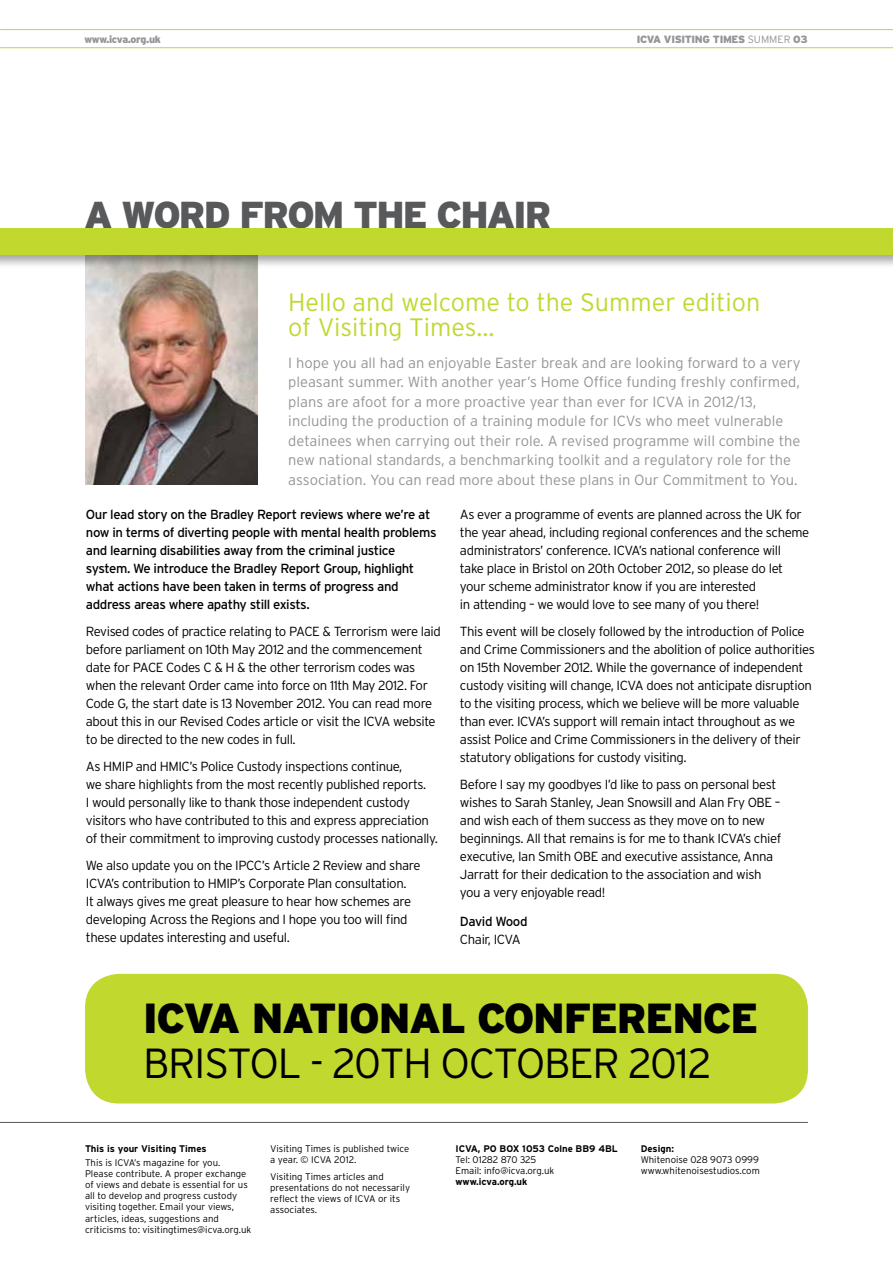
<style>
.page{position:relative;width:893px;height:1263px;background:#fff}
.page>*{position:absolute;margin:0;border:0;box-sizing:border-box;transform-origin:0 0}
.t1{font:300 42px "Interstate";letter-spacing:-.03em;color:#000}
.t2{font:900 42px "Interstate";letter-spacing:-.05em;color:#000}
.t3{font:900 37.5px "Interstate";letter-spacing:-.05em;color:#58595b}
.t4{font:300 25.2px/25.2px "Interstate";color:#c1d82f}
.t5{font:300 14.7px/19.5px "Interstate";color:#939598}
.t6{font:300 13.2px/18px "Interstate";letter-spacing:-.03em;color:#000}
.t7{font:13.2px/18px "Interstate";letter-spacing:-.03em;color:#000}
.t8{font:900 10.5px "Interstate";letter-spacing:-.03em;color:#939598}
.t9{font:300 9.6px/11.1px "Interstate";color:#000}
.t10{font:700 9.6px "Interstate";color:#000}
.s1{font-weight:300}
</style>
<div class="page">
<img style="left:85px;top:269px;width:172px;height:216px">
<div style="left:0;top:226px;width:893px;height:43px;background:#000;opacity:.35"></div>
<div style="left:0;top:228px;width:893px;height:27px;background:#c1d82f"></div>
<hr style="left:0;top:1122px;width:808px;height:1px;background:#58595b">
<hr style="left:1px;top:47px;width:892px;height:1px;background:#c1d82f">
<hr style="left:1px;top:29px;width:892px;height:1px;background:#c1d82f">
<div style="left:85px;top:974px;width:723px;height:129px;background:#c1d82f;border-radius:34px"></div>
<p class="t8" style="left:85px;top:33px;width:78px">WWW.ICVA.ORG.UK</p>
<p class="t8" style="left:637px;top:33px;width:172px">ICVA VISITING TIMES <span class="s1">SUMMER</span> 03</p>
<h2 class="t3" style="left:84px;top:194px;width:469px">A WORD FROM THE CHAIR</h2>
<h3 class="t4" style="left:288px;top:289px;width:473px">Hello and welcome to the Summer edition of Visiting Times…</h3>
<p class="t5" style="left:288px;top:353px;width:514px">I hope you all had an enjoyable Easter break and are looking forward to a very pleasant summer. With another year’s Home Office funding freshly confirmed, plans are afoot for a more proactive year than ever for ICVA in 2012/13, including the production of a training module for ICVs who meet vulnerable detainees when carrying out their role. A revised programme will combine the new national standards, a benchmarking toolkit and a regulatory role for the association. You can read more about these plans in Our Commitment to You.</p>
<p class="t7" style="left:86px;top:505px;width:352px">Our lead story on the Bradley Report reviews where we’re at now in terms of diverting people with mental health problems and learning disabilities away from the criminal justice system. We introduce the Bradley Report Group, highlight what actions have been taken in terms of progress and address areas where apathy still exists.</p>
<p class="t6" style="left:86px;top:622px;width:356px">Revised codes of practice relating to PACE &amp; Terrorism were laid before parliament on 10th May 2012 and the commencement date for PACE Codes C &amp; H &amp; the other terrorism codes was when the relevant Order came into force on 11th May 2012. For Code G, the start date is 13 November 2012. You can read more about this in our Revised Codes article or visit the ICVA website to be directed to the new codes in full.</p>
<p class="t6" style="left:86px;top:757px;width:353px">As HMIP and HMIC’s Police Custody inspections continue,<br>we share highlights from the most recently published reports.<br>I would personally like to thank those independent custody visitors who have contributed to this and express appreciation of their commitment to improving custody processes nationally.</p>
<p class="t6" style="left:86px;top:856px;width:336px">We also update you on the IPCC’s Article 2 Review and share ICVA’s contribution to HMIP’s Corporate Plan consultation.<br>It always gives me great pleasure to hear how schemes are developing Across the Regions and I hope you too will find these updates interesting and useful.</p>
<p class="t6" style="left:460px;top:505px;width:351px">As ever a programme of events are planned across the UK for the year ahead, including regional conferences and the scheme administrators’ conference. ICVA’s national conference will<br>take place in Bristol on 20th October 2012, so please do let your scheme administrator know if you are interested<br>in attending – we would love to see many of you there!</p>
<p class="t6" style="left:460px;top:622px;width:356px">This event will be closely followed by the introduction of Police and Crime Commissioners and the abolition of police authorities on 15th November 2012. While the governance of independent custody visiting will change, ICVA does not anticipate disruption to the visiting process, which we believe will be more valuable than ever. ICVA’s support will remain intact throughout as we assist Police and Crime Commissioners in the delivery of their statutory obligations for custody visiting.</p>
<p class="t6" style="left:460px;top:775px;width:323px">Before I say my goodbyes I’d like to pass on personal best wishes to Sarah Stanley, Jean Snowsill and Alan Fry OBE – and wish each of them success as they move on to new beginnings. All that remains is for me to thank ICVA’s chief executive, Ian Smith OBE and executive assistance, Anna Jarratt for their dedication to the association and wish you a very enjoyable read!</p>
<p class="t7" style="left:460px;top:912px;width:69px">David Wood</p>
<p class="t6" style="left:460px;top:930px;width:62px">Chair, ICVA</p>
<h1 class="t2" style="left:143px;top:994px;width:166px">ICVA NATIONAL</h1>
<h1 class="t2" style="left:477px;top:994px;width:56px">CONFERENCE</h1>
<h1 class="t1" style="left:143px;top:1039px;width:47px">Bristo</h1>
<h1 class="t1" style="left:278px;top:1039px;width:217px">l - 20th October</h1>
<h1 class="t1" style="left:628px;top:1039px;width:85px">2012</h1>
<p class="t10" style="left:85px;top:1143px;width:123px">This is your Visiting Times</p>
<p class="t9" style="left:85px;top:1157px;width:168px">This is ICVA’s magazine for you.<br>Please contribute. A proper exchange of views and debate is essential for us all to develop and progress custody visiting together. Email your views, articles, ideas, suggestions and criticisms to: visitingtimes@icva.org.uk</p>
<p class="t9" style="left:270px;top:1143px;width:141px">Visiting Times is published twice a year. © ICVA 2012.</p>
<p class="t9" style="left:270px;top:1171px;width:141px">Visiting Times articles and presentations do not necessarily reflect the views of ICVA or its associates.</p>
<p class="t10" style="left:455px;top:1143px;width:164px">ICVA, PO BOX 1053 Colne BB9 4BL</p>
<p class="t9" style="left:455px;top:1154px;width:100px">Tel: 01282 870 325<br>Email: info@icva.org.uk</p>
<p class="t10" style="left:455px;top:1176px;width:74px">www.icva.org.uk</p>
<p class="t10" style="left:641px;top:1143px;width:35px">Design:</p>
<p class="t9" style="left:641px;top:1154px;width:121px">Whitenoise 028 9073 0999 www.whitenoisestudios.com</p>
</div>
